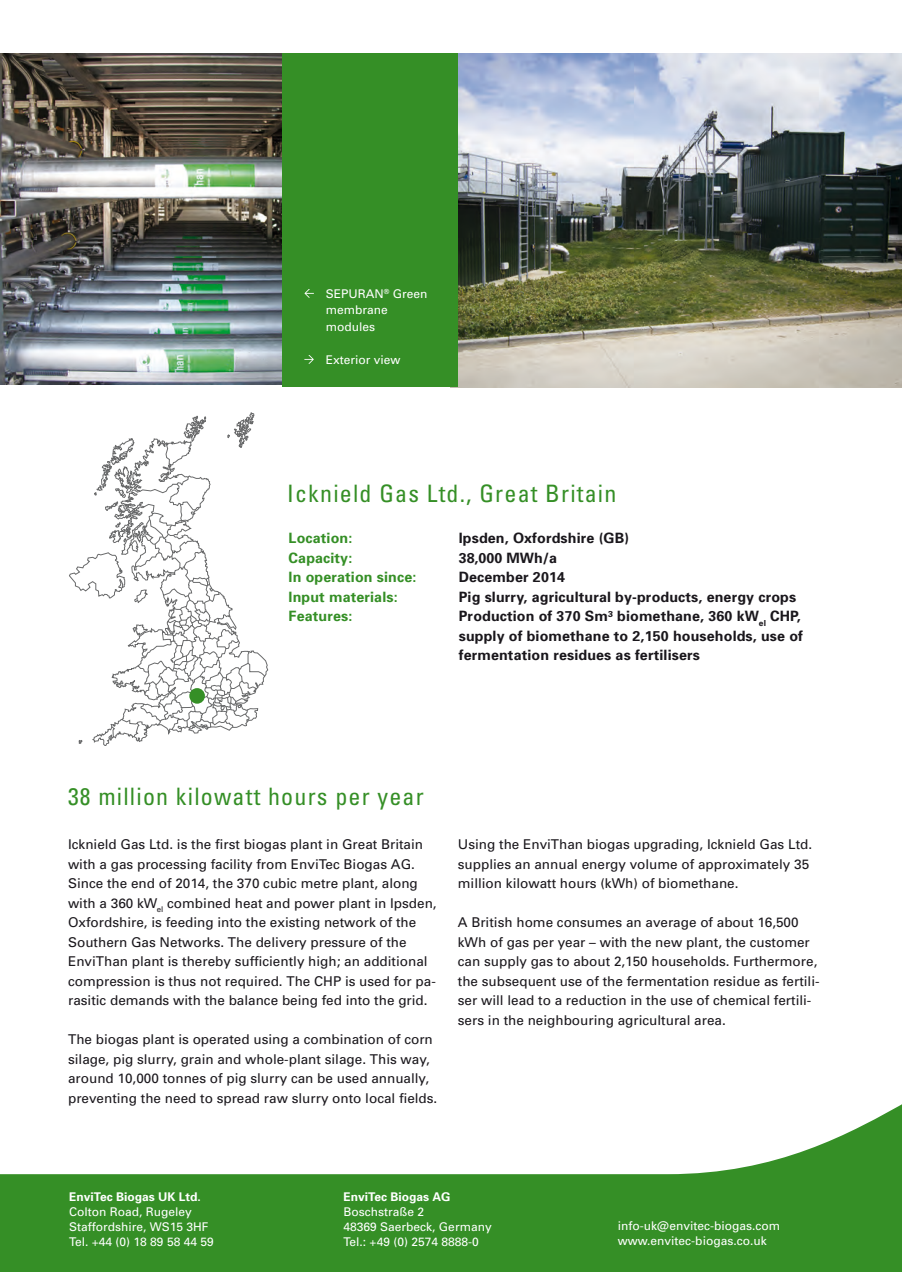
<style>
.page{position:relative;width:902px;height:1272px;background:#fff}
.page>*{position:absolute;margin:0;border:0;box-sizing:border-box;transform-origin:0 0}
.t1{font:condensed 24px "Univers";letter-spacing:.05em;color:#358f26}
.t2{font:700 14.25px/19.5px "Univers";letter-spacing:.01em;color:#1a171c}
.t3{font:700 14.25px "Univers";letter-spacing:.01em;color:#358f26}
.t4{font:13.5px/19.5px "Univers";color:#1a171c}
.t5{font:12px/16.5px "Univers";color:#fff}
.t6{font:700 12px "Univers";color:#fff}
</style>
<div class="page">
<svg style="left:69px;top:412px;width:199px;height:334px"></svg>
<svg style="left:0;top:1105px;width:901px;height:166px;fill:#358f26"></svg>
<img style="left:0;top:54px;width:282px;height:331px">
<img style="left:458px;top:54px;width:443px;height:333px">
<div style="left:282px;top:54px;width:176px;height:333px;background:#358f26"></div>
<svg style="left:304px;top:289px;width:10px;height:9px"></svg>
<svg style="left:304px;top:355px;width:10px;height:9px"></svg>
<div style="left:189px;top:688px;width:16px;height:15px;background:#358f26;border-radius:50%"></div>
<p class="t5" style="left:325px;top:285px;width:103px">SEPURAN<sup>®</sup> Green membrane modules</p>
<p class="t5" style="left:326px;top:351px;width:76px">Exterior view</p>
<p class="t1" style="left:287px;top:478px;width:331px">Icknield Gas Ltd., Great Britain</p>
<p class="t3" style="left:288px;top:529px;width:65px">Location:</p>
<p class="t2" style="left:458px;top:528px;width:172px">Ipsden, Oxfordshire (GB)</p>
<p class="t3" style="left:288px;top:549px;width:65px">Capacity:</p>
<p class="t2" style="left:459px;top:548px;width:100px">38,000 MWh/a</p>
<p class="t3" style="left:288px;top:568px;width:129px">In operation since:</p>
<p class="t2" style="left:459px;top:567px;width:108px">December 2014</p>
<p class="t3" style="left:288px;top:588px;width:111px">Input materials:</p>
<p class="t2" style="left:459px;top:587px;width:339px">Pig slurry, agricultural by-products, energy crops</p>
<p class="t3" style="left:288px;top:607px;width:65px">Features:</p>
<p class="t2" style="left:458px;top:606px;width:346px">Production of 370 Sm³ biomethane, 360 kW<sub>el</sub> CHP, supply of biomethane to 2,150 households, use of fermentation residues as fertilisers</p>
<p class="t1" style="left:68px;top:781px;width:357px">38 million kilowatt hours per year</p>
<p class="t4" style="left:68px;top:835px;width:370px">Icknield Gas Ltd. is the first biogas plant in Great Britain with a gas processing facility from EnviTec Biogas AG.<br>Since the end of 2014, the 370 cubic metre plant, along with a 360 kW<sub>el</sub> combined heat and power plant in Ipsden, Oxfordshire, is feeding into the existing network of the Southern Gas Networks. The delivery pressure of the EnviThan plant is thereby sufficiently high; an additional compression is thus not required. The CHP is used for pa&shy;rasitic demands with the balance being fed into the grid.</p>
<p class="t4" style="left:68px;top:1029px;width:371px">The biogas plant is operated using a combination of corn silage, pig slurry, grain and whole-plant silage. This way, around 10,000 tonnes of pig slurry can be used annually, preventing the need to spread raw slurry onto local fields.</p>
<p class="t4" style="left:458px;top:834px;width:356px">Using the EnviThan biogas upgrading, Icknield Gas Ltd. supplies an annual energy volume of approximately 35 million kilowatt hours (kWh) of biomethane.</p>
<p class="t4" style="left:458px;top:912px;width:363px">A British home consumes an average of about 16,500 kWh of gas per year – with the new plant, the customer can supply gas to about 2,150 households. Furthermore, the subsequent use of the fermentation residue as fertili&shy;ser will lead to a reduction in the use of chemical fertili&shy;sers in the neighbouring agricultural area.</p>
<p class="t6" style="left:69px;top:1189px;width:133px">EnviTec Biogas UK Ltd.</p>
<p class="t5" style="left:69px;top:1203px;width:124px">Colton Road, Rugeley</p>
<p class="t5" style="left:69px;top:1218px;width:141px">Staffordshire, WS15 3HF</p>
<p class="t5" style="left:69px;top:1233px;width:146px">Tel. +44 (0) 18 89 58 44 59</p>
<p class="t6" style="left:343px;top:1189px;width:108px">EnviTec Biogas AG</p>
<p class="t5" style="left:343px;top:1203px;width:82px">Boschstraße 2</p>
<p class="t5" style="left:343px;top:1218px;width:150px">48369 Saerbeck, Germany</p>
<p class="t5" style="left:343px;top:1233px;width:137px">Tel.: +49 (0) 2574 8888-0</p>
<p class="t5" style="left:618px;top:1217px;width:164px">info-uk@envitec-biogas.com</p>
<p class="t5" style="left:618px;top:1232px;width:150px">www.envitec-biogas.co.uk</p>
</div>
